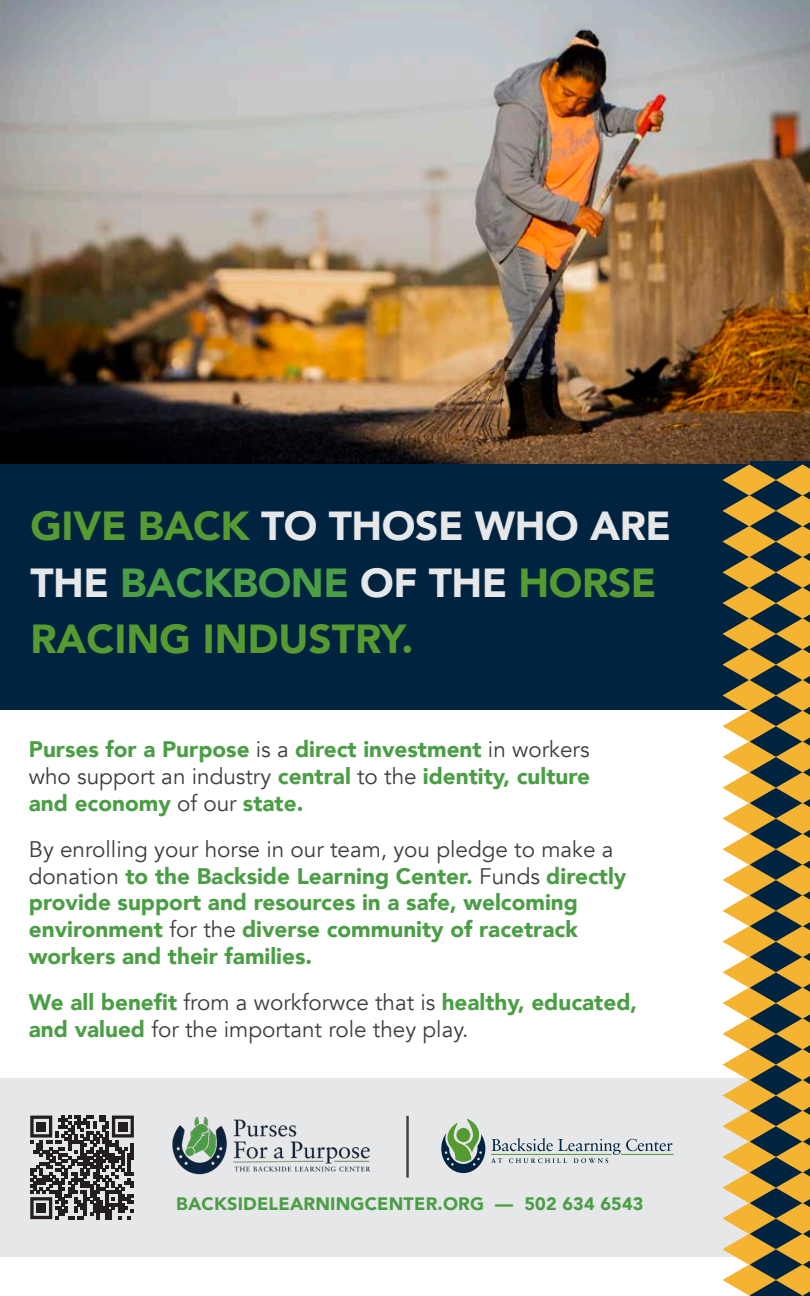
<style>
.page{position:relative;width:810px;height:1296px;background:#fff}
.page>*{position:absolute;margin:0;border:0;box-sizing:border-box;transform-origin:0 0}
.t1{font:900 40.5px/56.2px "Avenir";letter-spacing:-.01em;color:#569b32}
.t2{font:900 22.5px/26.6px "Avenir";color:#4b9e45;text-align:justify}
.t3{font:22.5px/26.6px "Avenir";color:#3e3e3f}
.t4{font:900 18px "Avenir";letter-spacing:.01em;color:#4b9e45}
.s1{color:#e6e7e9}
.s2{color:#4b9e45}
.s3{font-weight:400;color:#3e3e3f}
.s4{font-weight:900;color:#4b9e45}
</style>
<div class="page">
<div style="left:0;top:463px;width:810px;height:247px;background:#002340"></div>
<img style="left:0;top:0;width:810px;height:463px">
<div style="left:0;top:1078px;width:810px;height:179px;background:#e6e7e9"></div>
<img style="left:172px;top:1116px;width:199px;height:59px">
<svg style="left:30px;top:1116px;width:104px;height:103px"></svg>
<div style="left:37px;top:1122px;width:9px;height:9px;background:#231f20"></div>
<div style="left:118px;top:1122px;width:10px;height:9px;background:#231f20"></div>
<div style="left:37px;top:1203px;width:9px;height:10px;background:#231f20"></div>
<svg style="left:441px;top:1119px;width:44px;height:54px"></svg>
<hr style="left:621px;top:1154px;width:53px;height:1px;background:#569b32">
<svg style="left:491px;top:1138px;width:182px;height:25px"></svg>
<hr style="left:406px;top:1116px;width:3px;height:62px;background:#3e3e3f">
<svg style="left:722px;top:464px;width:88px;height:832px"></svg>
<p class="t1" style="left:30px;top:497px;width:642px">GIVE BACK <span class="s1">TO THOSE WHO ARE<br>THE</span> <span class="s2">BACKBONE</span> <span class="s1">OF THE</span> HORSE<br>RACING INDUSTRY.</p>
<p class="t2" style="left:29px;top:736px;width:563px">Purses for a Purpose <span class="s3">is a</span> direct investment <span class="s3">in workers who support an industry</span> central <span class="s3">to the</span> identity, culture and economy <span class="s3">of our</span> state.</p>
<p class="t2" style="left:29px;top:836px;width:599px;text-align:left"><span class="s3">By enrolling your horse in our team, you pledge to make a donation</span> to the Backside Learning Center. <span class="s3">Funds</span> directly provide support and resources in a safe, welcoming environment <span class="s3">for the</span> diverse community of racetrack workers and their families.</p>
<p class="t3" style="left:29px;top:990px;width:610px"><span class="s4">We all benefit</span> from a workforwce that is <span class="s4">healthy, educated, and valued</span> for the important role they play.</p>
<p class="t4" style="left:176px;top:1188px;width:469px">BACKSIDELEARNINGCENTER.ORG — 502 634 6543</p>
</div>
